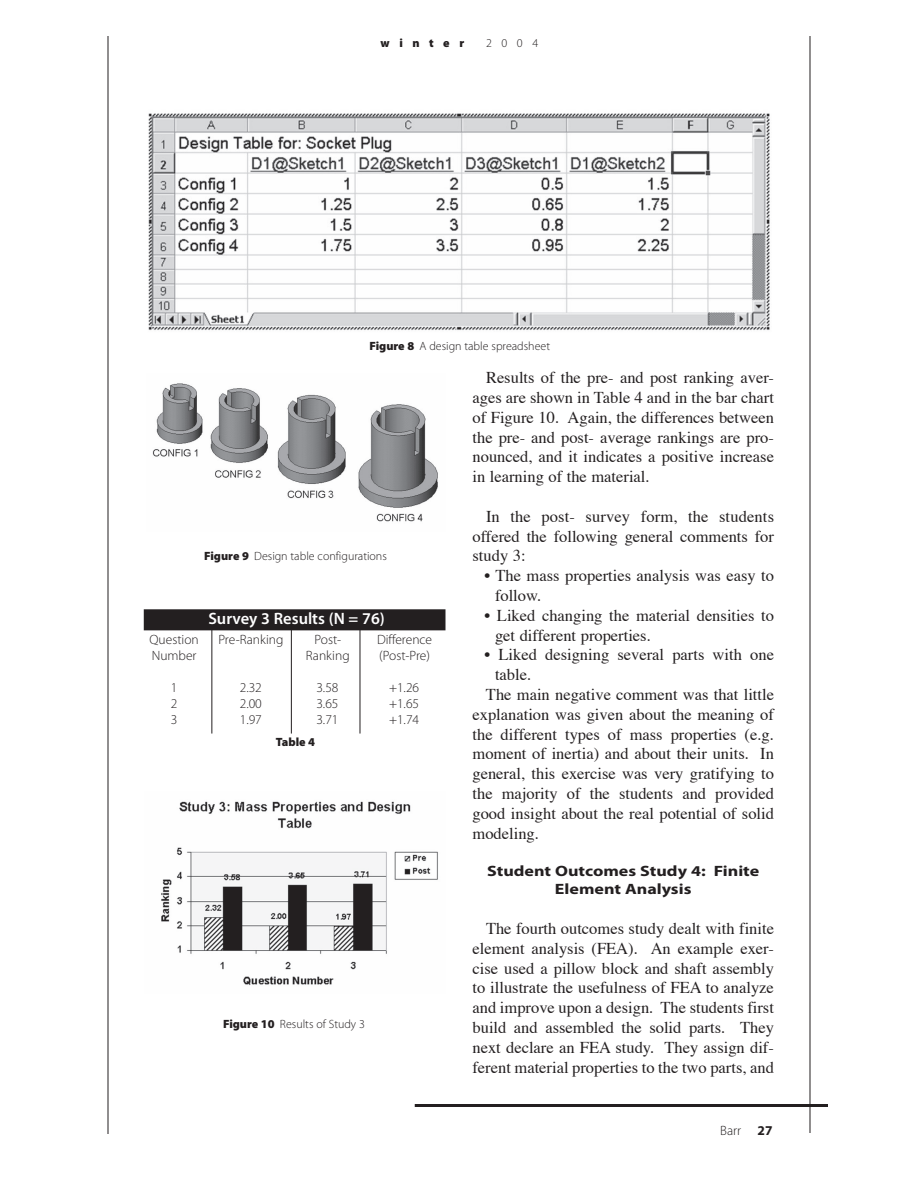
<style>
.page{position:relative;width:918px;height:1188px;background:#fff}
.page>*{position:absolute;margin:0;border:0;box-sizing:border-box;transform-origin:0 0}
.t1{font:16.5px/19.8px "Times";color:#231f20;text-align:justify}
.t2{font:600 16.5px "Myriad Pro";color:#fff}
.t3{font:700 15px/18px "Myriad Pro";color:#231f20;text-align:center;scale:1.2 1}
.t4{font:300 13.5px/16.2px "Myriad Pro";color:#231f20;text-align:justify}
.t5{font:300 12px "Myriad Pro";color:#231f20}
.t6{font:900 12px "Myriad Pro";letter-spacing:.795em;color:#231f20}
.s1{font-weight:900}
.s2{font-weight:700}
</style>
<div class="page">
<hr style="left:415px;top:1104px;width:413px;height:3px;background:#231f20">
<hr style="left:108px;top:36px;width:1px;height:1098px;background:#231f20">
<hr style="left:810px;top:36px;width:1px;height:1097px;background:#231f20">
<img style="left:148px;top:113px;width:622px;height:218px">
<img style="left:152px;top:383px;width:286px;height:139px">
<img style="left:161px;top:801px;width:277px;height:184px">
<div style="left:145px;top:610px;width:300px;height:20px;background:#231f20"></div>
<div style="left:144px;top:609px;width:302px;height:21px;border:2px solid #231f20"></div>
<hr style="left:211px;top:629px;width:1px;height:105px;background:#231f20">
<hr style="left:291px;top:629px;width:1px;height:105px;background:#231f20">
<hr style="left:360px;top:629px;width:1px;height:105px;background:#231f20">
<p class="t6" style="left:381px;top:36px;width:85px">winter</p>
<p class="t5" style="left:486px;top:37px;width:54px">2004</p>
<p class="t5" style="left:369px;top:339px;width:182px"><span class="s1">Figure 8</span> A design table spreadsheet</p>
<p class="t5" style="left:204px;top:549px;width:184px"><span class="s1">Figure 9</span> Design table configurations</p>
<p class="t2" style="left:208px;top:609px;width:178px">Survey 3 Results (N = 76)</p>
<p class="t4" style="left:150px;top:632px;width:51px">Question<br>Number</p>
<p class="t4" style="left:218px;top:632px;width:67px">Pre-Ranking</p>
<p class="t4" style="left:306px;top:632px;width:45px;text-align:center">Post-<br>Ranking</p>
<p class="t4" style="left:377px;top:632px;width:57px">Difference (Post-Pre)</p>
<p class="t4" style="left:171px;top:679px;width:8px">1<br>2<br>3</p>
<p class="t4" style="left:240px;top:679px;width:24px">2.32<br>2.00<br>1.97</p>
<p class="t4" style="left:316px;top:679px;width:24px">3.58<br>3.65<br>3.71</p>
<p class="t4" style="left:389px;top:679px;width:32px">+1.26 +1.65 +1.74</p>
<p class="t6" style="left:276px;top:736px;width:41px">Table 4</p>
<p class="t5" style="left:223px;top:1017px;width:144px"><span class="s1">Figure 10</span> Results of Study 3</p>
<p class="t1" style="left:473px;top:369px;width:303px;text-indent:13px">Results of the pre- and post ranking aver&shy;ages are shown in Table 4 and in the bar chart of Figure 10. Again, the differences between the pre- and post- average rankings are pro&shy;nounced, and it indicates a positive increase in learning of the material.</p>
<p class="t1" style="left:473px;top:507px;width:303px;text-indent:13px">In the post- survey form, the students offered the following general comments for study 3:</p>
<p class="t1" style="left:495px;top:567px;width:280px;text-indent:-11px">• The mass properties analysis was easy to follow.</p>
<p class="t1" style="left:495px;top:606px;width:280px;text-indent:-11px">• Liked changing the material densities to get different properties.</p>
<p class="t1" style="left:484px;top:646px;width:291px">• Liked designing several parts with one</p>
<p class="t1" style="left:495px;top:666px;width:38px">table.</p>
<p class="t1" style="left:486px;top:686px;width:290px">The main negative comment was that little</p>
<p class="t1" style="left:472px;top:705px;width:303px">explanation was given about the meaning of</p>
<p class="t1" style="left:472px;top:725px;width:303px">the different types of mass properties (e.g.</p>
<p class="t1" style="left:472px;top:745px;width:303px">moment of inertia) and about their units. In</p>
<p class="t1" style="left:472px;top:765px;width:303px">general, this exercise was very gratifying to</p>
<p class="t1" style="left:472px;top:785px;width:303px">the majority of the students and provided</p>
<p class="t1" style="left:472px;top:804px;width:303px">good insight about the real potential of solid</p>
<p class="t1" style="left:472px;top:824px;width:68px">modeling.</p>
<p class="t3" style="left:487px;top:863px;width:228px">Student Outcomes Study 4: Finite<br>Element Analysis</p>
<p class="t1" style="left:473px;top:920px;width:303px;text-indent:13px">The fourth outcomes study dealt with finite element analysis (FEA). An example exer&shy;cise used a pillow block and shaft assembly to illustrate the usefulness of FEA to analyze and improve upon a design. The students first build and assembled the solid parts. They next declare an FEA study. They assign dif&shy;ferent material properties to the two parts, and</p>
<p class="t4" style="left:720px;top:1122px;width:54px">Barr <span class="s2">27</span></p>
</div>
